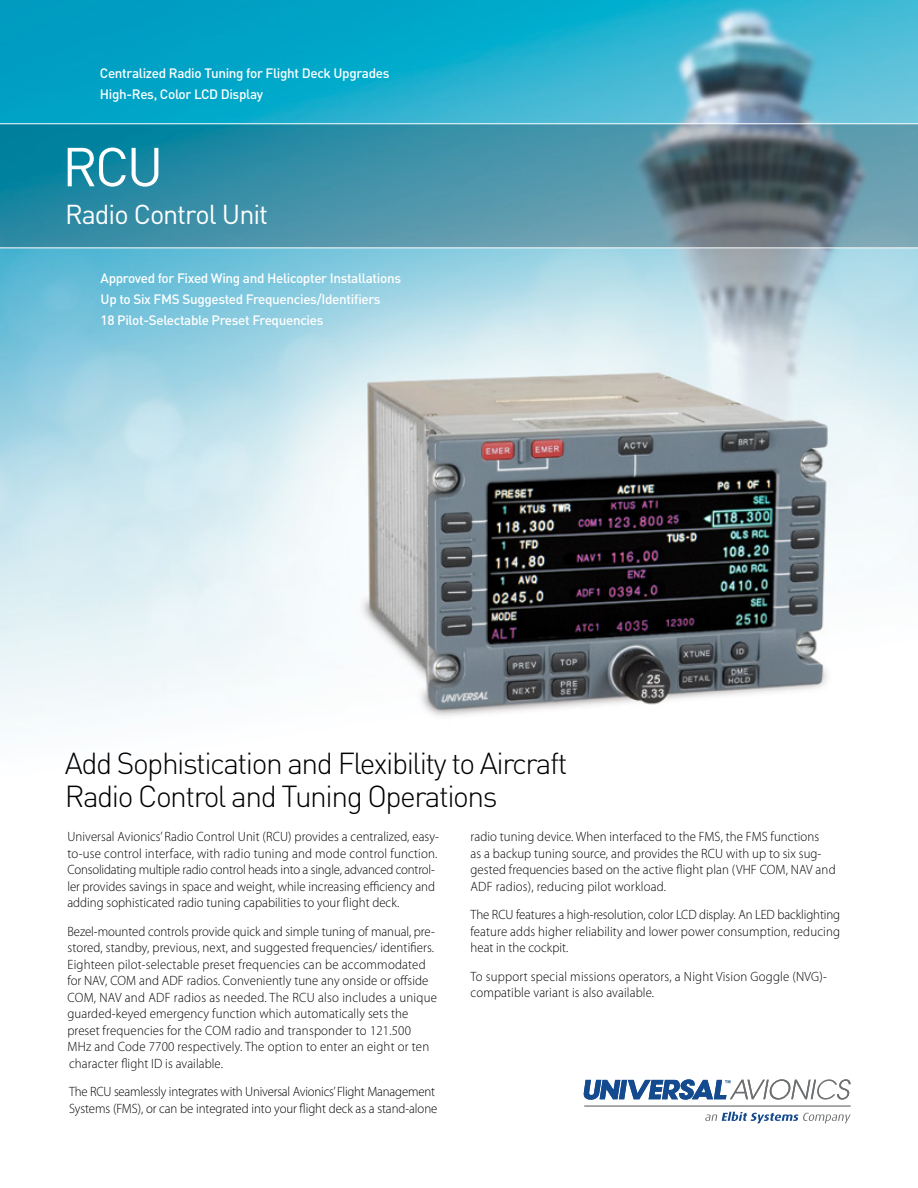
<style>
.page{position:relative;width:918px;height:1188px;background:#fff}
.page>*{position:absolute;margin:0;border:0;box-sizing:border-box;transform-origin:0 0}
.t1{font:54px "DIN Pro";color:#fff}
.t2{font:300 30px/33px "DIN Pro";letter-spacing:-.05em;color:#000}
.t3{font:27px "DIN Pro";letter-spacing:-.04em;color:#fff}
.t4{font:300 13.5px/16.5px "Myriad Pro";letter-spacing:.005em;color:#000;scale:.95 1}
.t5{font:500 13.5px/21px "DIN Pro";letter-spacing:-.025em;color:#fff}
.t6{font:300 13.5px/16.5px "Myriad Pro";letter-spacing:-.015em;color:#000;scale:.95 1}
</style>
<div class="page">
<img style="left:0;top:0;width:918px;height:729px">
<svg style="left:0;top:124px;width:918px;height:123px;background:#45899c"></svg>
<hr style="left:0;top:247px;width:918px;height:1px;background:#fff">
<hr style="left:0;top:123px;width:918px;height:1px;background:#fff">
<svg style="left:705px;top:1112px;width:146px;height:11px"></svg>
<hr style="left:584px;top:1105px;width:267px;height:2px;background:#6d6f71">
<svg style="left:584px;top:1079px;width:267px;height:21px"></svg>
<p class="t5" style="left:100px;top:62px;width:291px">Centralized Radio Tuning for Flight Deck Upgrades<br>High-Res, Color LCD Display</p>
<h1 class="t1" style="left:62px;top:130px;width:103px">RCU</h1>
<h3 class="t3" style="left:65px;top:196px;width:204px">Radio Control Unit</h3>
<p class="t5" style="left:101px;top:267px;width:302px">Approved for Fixed Wing and Helicopter Installations<br>Up to Six FMS Suggested Frequencies/Identifiers<br>18 Pilot-Selectable Preset Frequencies</p>
<h2 class="t2" style="left:65px;top:745px;width:504px">Add Sophistication and Flexibility to Aircraft<br>Radio Control and Tuning Operations</h2>
<p class="t4" style="left:68px;top:828px;width:393px">Universal Avionics’ Radio Control Unit (RCU) provides a centralized, easy&shy;to-use control interface, with radio tuning and mode control function.<br>Consolidating multiple radio control heads into a single, advanced control&shy;ler provides savings in space and weight, while increasing efficiency and adding sophisticated radio tuning capabilities to your flight deck.</p>
<p class="t4" style="left:68px;top:923px;width:390px">Bezel-mounted controls provide quick and simple tuning of manual, pre&shy;stored, standby, previous, next, and suggested frequencies/ identifiers.<br>Eighteen pilot-selectable preset frequencies can be accommodated for NAV, COM and ADF radios. Conveniently tune any onside or offside COM, NAV and ADF radios as needed. The RCU also includes a unique guarded-keyed emergency function which automatically sets the preset frequencies for the COM radio and transponder to 121.500<br>MHz and Code 7700 respectively. The option to enter an eight or ten character flight ID is available.</p>
<p class="t6" style="left:69px;top:1083px;width:389px">The RCU seamlessly integrates with Universal Avionics’ Flight Management<br>Systems (FMS), or can be integrated into your flight deck as a stand-alone</p>
<p class="t4" style="left:471px;top:828px;width:386px">radio tuning device. When interfaced to the FMS, the FMS functions<br>as a backup tuning source, and provides the RCU with up to six sug&shy;gested frequencies based on the active flight plan (VHF COM, NAV and ADF radios), reducing pilot workload.</p>
<p class="t4" style="left:471px;top:906px;width:390px;text-align:justify">The RCU features a high-resolution, color LCD display. An LED backlighting feature adds higher reliability and lower power consumption, reducing heat in the cockpit.</p>
<p class="t4" style="left:471px;top:968px;width:377px">To support special missions operators, a Night Vision Goggle (NVG)- compatible variant is also available.</p>
</div>
